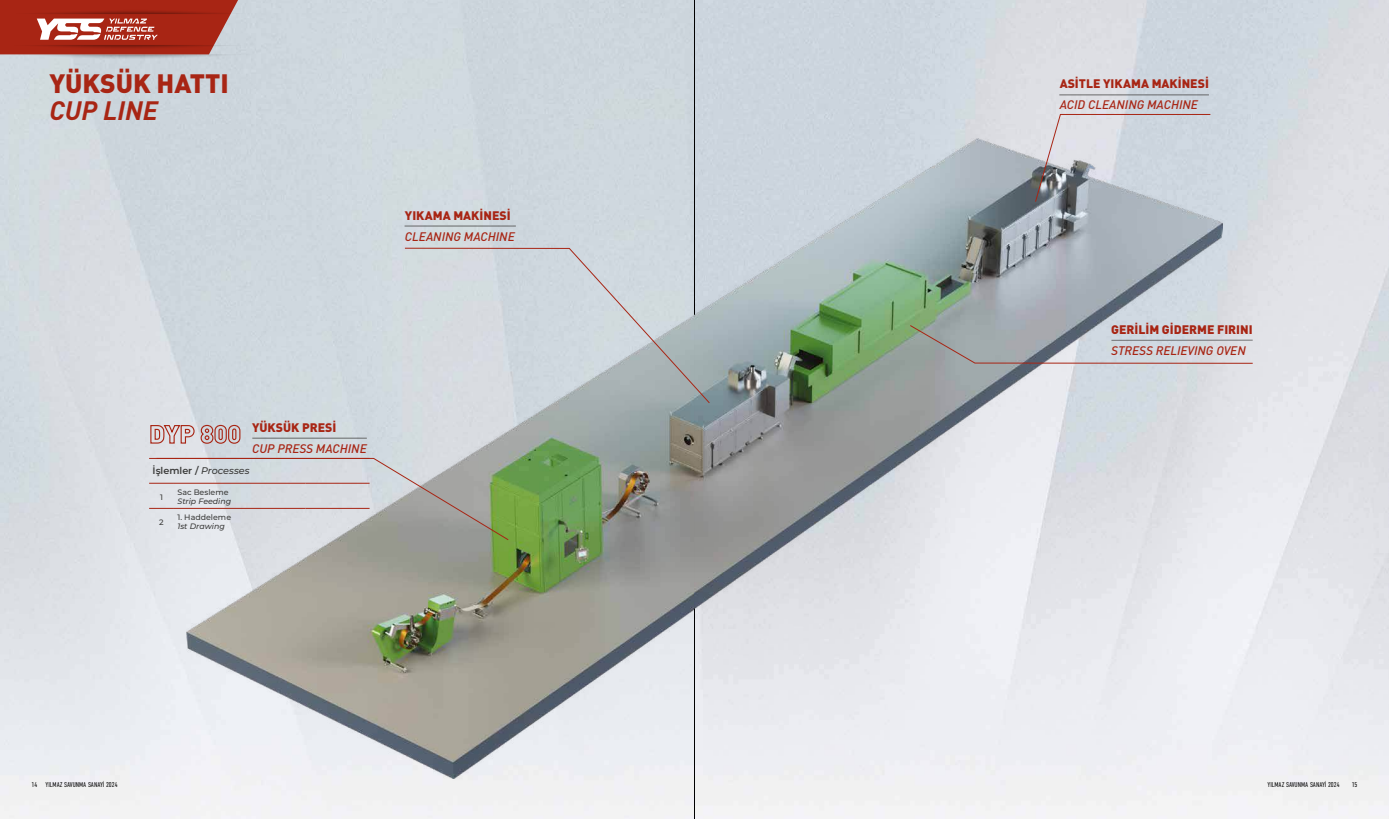
<style>
.page{position:relative;width:1389px;height:819px;background:#fff}
.page>*{position:absolute;margin:0;border:0;box-sizing:border-box;transform-origin:0 0}
.t1{font:900 26.25px/26.9px "DIN Pro";color:#a82514}
.t2{font:900 12.25px/20.6px "DIN Pro";color:#a82514}
.t3{font:italic 500 12.25px/20.6px "DIN Pro";color:#a82514}
.t4{font:100 9.62px "Montserrat";color:#3c3c3b}
.t5{font:500 7.88px/8.8px "Montserrat";color:#3c3c3b}
.t6{font:italic 500 7.88px/8.8px "Montserrat";color:#3c3c3b}
.t7{font:300 7px "DIN Condensed";color:#000}
.s1{font-weight:700;font-style:italic}
.s2{font-weight:900;font-style:normal}
.s3{font-weight:900;font-style:normal;font-size:24.5px}
.s4{font-style:italic}
.s5{font-style:normal}
.s6{font-weight:500;font-style:italic}
</style>
<div class="page">
<svg style="left:0;top:0;width:266px;height:60px;background:#b45e54"></svg>
<img style="left:186px;top:139px;width:1037px;height:639px">
<hr style="left:252px;top:437px;width:115px;height:1px;background:#4a4948">
<hr style="left:405px;top:225px;width:111px;height:1px;background:#4a4948">
<svg style="left:149px;top:458px;width:360px;height:82px;background:#c5c7c5"></svg>
<hr style="left:174px;top:483px;width:131px;height:1px;background:#a82514">
<hr style="left:305px;top:483px;width:65px;height:1px;background:#a82514">
<hr style="left:694px;top:0;width:1px;height:819px;background:#000">
<hr style="left:1059px;top:94px;width:150px;height:1px;background:#4a4948">
<svg style="left:1035px;top:114px;width:176px;height:88px;background:#c4c9d0"></svg>
<svg style="left:910px;top:325px;width:343px;height:39px;background:#b5b9be"></svg>
<svg style="left:404px;top:248px;width:306px;height:155px;background:#c9d1d6"></svg>
<p class="t1" style="left:49px;top:67px;width:181px">YÜKSÜK HATTI<br><span class="s1">CUP LINE</span></p>
<p class="t3" style="left:405px;top:204px;width:111px"><span class="s2">YIKAMA MAKİNESİ<br></span>CLEANING MACHINE</p>
<p class="t3" style="left:252px;top:416px;width:116px;text-indent:-103px"><span class="s3">DYP 800</span> <span class="s2">YÜKSÜK PRESİ<br></span>CUP PRESS MACHINE</p>
<p class="t4" style="left:153px;top:464px;width:98px">İşlemler / <span class="s4">Processes</span></p>
<p class="t5" style="left:160px;top:492px;width:4px">1</p>
<p class="t6" style="left:177px;top:487px;width:55px"><span class="s5">Sac Besleme<br></span>Strip Feeding</p>
<p class="t5" style="left:159px;top:517px;width:6px">2</p>
<p class="t5" style="left:177px;top:513px;width:55px">1. Haddeleme<br><span class="s4">1st Drawing</span></p>
<p class="t7" style="left:32px;top:781px;width:88px">14 YILMAZ SAVUNMA SANAYİ 2024</p>
<p class="t2" style="left:1060px;top:72px;width:151px">ASİTLE YIKAMA MAKİNESİ<br><span class="s6">ACID CLEANING MACHINE</span></p>
<p class="t2" style="left:1111px;top:318px;width:143px">GERİLİM GİDERME FIRINI<br><span class="s6">STRESS RELIEVING OVEN</span></p>
<p class="t7" style="left:1267px;top:781px;width:74px">YILMAZ SAVUNMA SANAYİ 2024</p>
<p class="t7" style="left:1352px;top:781px;width:7px">15</p>
</div>
